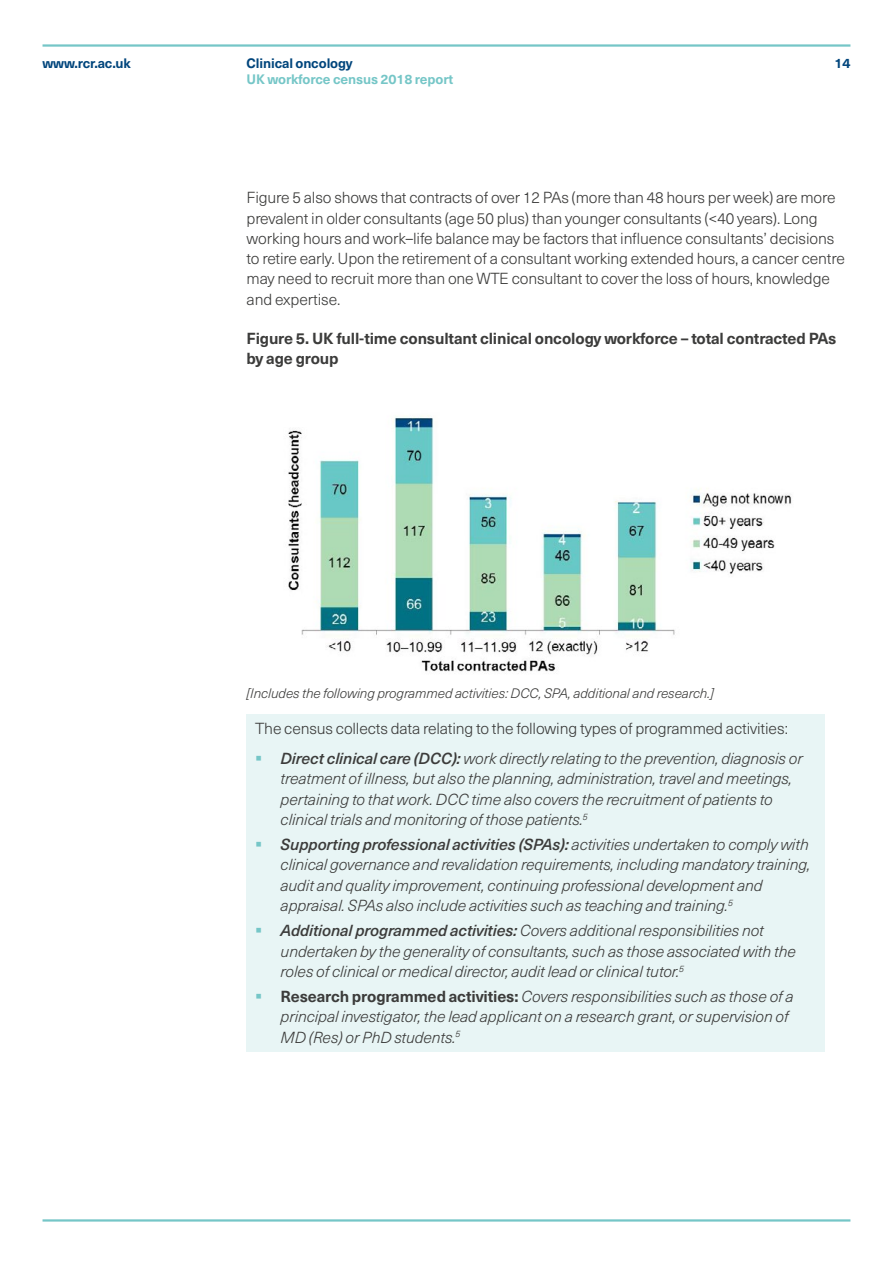
<style>
.page{position:relative;width:893px;height:1263px;background:#fff}
.page>*{position:absolute;margin:0;border:0;box-sizing:border-box;transform-origin:0 0}
.t1{font:italic 300 15.75px/20.2px "Neue Haas Unica Pro";letter-spacing:-.01em;color:#3c3c3b}
.t2{font:300 15.75px/20.2px "Neue Haas Unica Pro";letter-spacing:-.01em;color:#3c3c3b}
.t3{font:700 15.75px/20.2px "Neue Haas Unica Pro";letter-spacing:-.01em;color:#3c3c3b}
.t4{font:italic 300 13.5px "Neue Haas Unica Pro";letter-spacing:-.01em;color:#3c3c3b}
.t5{font:700 13.5px "Neue Haas Unica Pro";letter-spacing:-.01em;color:#00457c}
.t6{font:700 13.5px "Neue Haas Unica Pro";letter-spacing:-.01em;color:#75c6c7}
.s1{color:#75c6c7}
.s2{font-weight:500}
.s3{font-weight:700;font-style:normal}
</style>
<div class="page">
<hr style="left:43px;top:1219px;width:807px;height:2px;background:#75c6c7">
<hr style="left:43px;top:44px;width:807px;height:3px;background:#75c6c7">
<img style="left:288px;top:415px;width:504px;height:257px">
<div style="left:247px;top:714px;width:578px;height:337px;background:#e8f5f5"></div>
<p class="t5" style="left:43px;top:55px;width:90px">www.rcr.ac.uk</p>
<p class="t5" style="left:247px;top:55px;width:108px">Clinical oncology</p>
<p class="t5" style="left:834px;top:55px;width:18px">14</p>
<p class="t6" style="left:247px;top:71px;width:208px">UK workforce census 2018 report</p>
<p class="t2" style="left:247px;top:188px;width:600px">Figure 5 also shows that contracts of over 12 PAs (more than 48 hours per week) are more prevalent in older consultants (age 50 plus) than younger consultants (&lt;40 years). Long working hours and work–life balance may be factors that influence consultants’ decisions to retire early. Upon the retirement of a consultant working extended hours, a cancer centre may need to recruit more than one WTE consultant to cover the loss of hours, knowledge and expertise.</p>
<p class="t3" style="left:247px;top:328px;width:591px">Figure 5. UK full-time consultant clinical oncology workforce – total contracted PAs by age group</p>
<p class="t4" style="left:247px;top:685px;width:469px">[Includes the following programmed activities: DCC, SPA, additional and research.]</p>
<p class="t2" style="left:255px;top:719px;width:534px">The census collects data relating to the following types of programmed activities:</p>
<p class="t1" style="left:281px;top:749px;width:524px;text-indent:-26px"><span class="s1">▪</span> <span class="s2">Direct clinical care (DCC):</span> work directly relating to the prevention, diagnosis or treatment of illness, but also the planning, administration, travel and meetings, pertaining to that work. DCC time also covers the recruitment of patients to clinical trials and monitoring of those patients.<sup>5</sup></p>
<p class="t1" style="left:281px;top:835px;width:531px;text-indent:-26px"><span class="s1">▪</span> <span class="s2">Supporting professional activities (SPAs):</span> activities undertaken to comply with clinical governance and revalidation requirements, including mandatory training, audit and quality improvement, continuing professional development and appraisal. SPAs also include activities such as teaching and training.<sup>5</sup></p>
<p class="t1" style="left:281px;top:921px;width:517px;text-indent:-26px"><span class="s1">▪</span> <span class="s2">Additional programmed activities:</span> Covers additional responsibilities not undertaken by the generality of consultants, such as those associated with the roles of clinical or medical director, audit lead or clinical tutor.<sup>5</sup></p>
<p class="t1" style="left:281px;top:987px;width:515px;text-indent:-26px"><span class="s1">▪</span> <span class="s3">Research programmed activities:</span> Covers responsibilities such as those of a principal investigator, the lead applicant on a research grant, or supervision of<br>MD (Res) or PhD students.<sup>5</sup></p>
</div>
